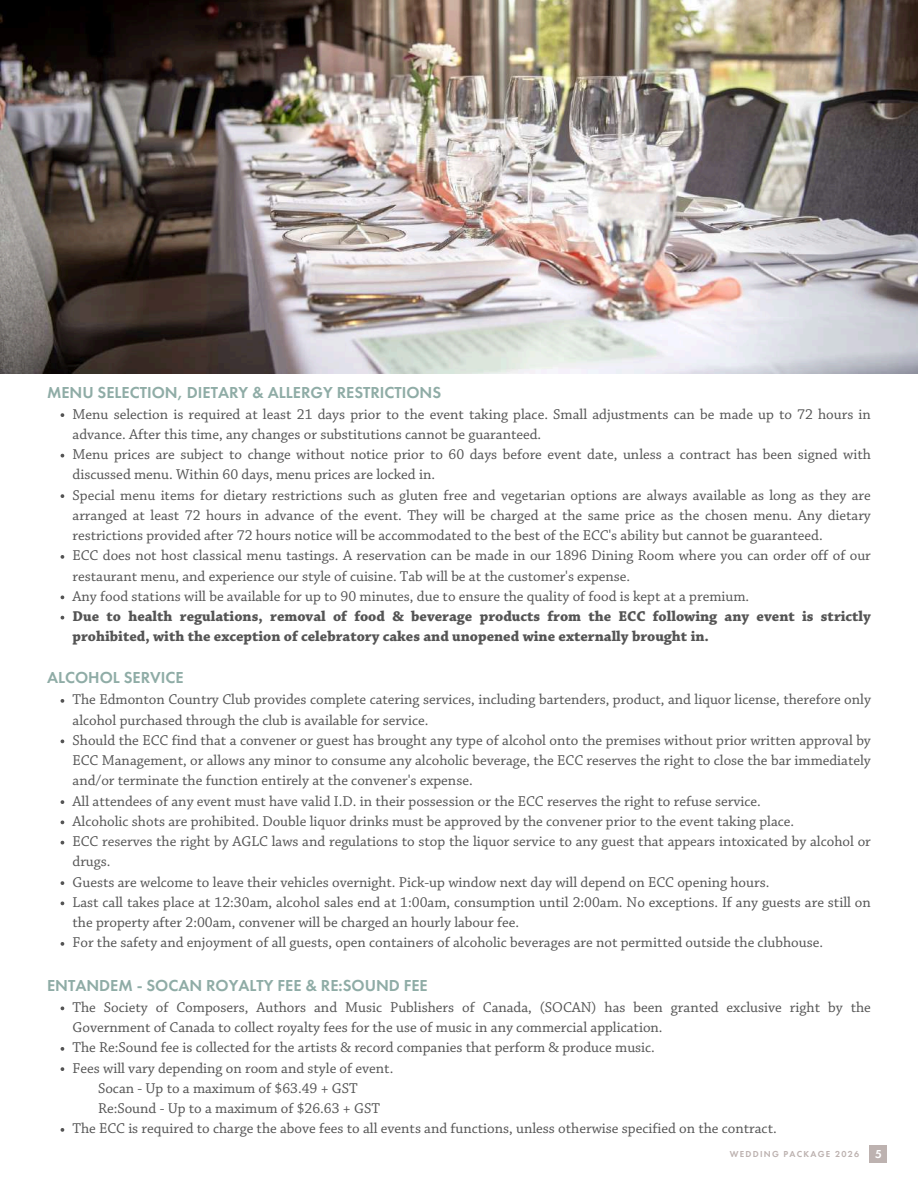
<style>
.page{position:relative;width:918px;height:1188px;background:#fff}
.page>*{position:absolute;margin:0;border:0;box-sizing:border-box;transform-origin:0 0}
.t1{font:600 16.5px "Futura PT";color:#8faca6}
.t2{font:15px/20.2px "Chaparral Pro";color:#545454}
.t3{font:700 15px/20.2px "Chaparral Pro";color:#545454}
.t4{font:600 12px "Futura PT";color:#fff}
.t5{font:600 9px "Futura PT";letter-spacing:.14em;color:#bdb2b0}
</style>
<div class="page">
<svg style="left:61px;top:413px;width:3px;height:4px"></svg>
<svg style="left:61px;top:454px;width:3px;height:4px"></svg>
<svg style="left:61px;top:494px;width:3px;height:4px"></svg>
<svg style="left:61px;top:555px;width:3px;height:4px"></svg>
<svg style="left:61px;top:616px;width:3px;height:4px"></svg>
<svg style="left:61px;top:699px;width:3px;height:4px"></svg>
<svg style="left:61px;top:800px;width:3px;height:4px"></svg>
<svg style="left:61px;top:841px;width:3px;height:4px"></svg>
<svg style="left:61px;top:881px;width:3px;height:4px"></svg>
<svg style="left:61px;top:942px;width:3px;height:4px"></svg>
<svg style="left:61px;top:1047px;width:3px;height:4px"></svg>
<svg style="left:61px;top:1067px;width:3px;height:4px"></svg>
<svg style="left:61px;top:1128px;width:3px;height:4px"></svg>
<div style="left:870px;top:1146px;width:17px;height:17px;background:#bdb2b0"></div>
<img style="left:0;top:0;width:918px;height:374px">
<p class="t1" style="left:47px;top:381px;width:396px">MENU SELECTION, DIETARY &amp; ALLERGY RESTRICTIONS</p>
<p class="t2" style="left:73px;top:405px;width:800px">Menu selection is required at least 21 days prior to the event taking place. Small adjustments can be made up to 72 hours in advance. After this time, any changes or substitutions cannot be guaranteed.<br>Menu prices are subject to change without notice prior to 60 days before event date, unless a contract has been signed with discussed menu. Within 60 days, menu prices are locked in.<br>Special menu items for dietary restrictions such as gluten free and vegetarian options are always available as long as they are arranged at least 72 hours in advance of the event. They will be charged at the same price as the chosen menu. Any dietary restrictions provided after 72 hours notice will be accommodated to the best of the ECC's ability but cannot be guaranteed.<br>ECC does not host classical menu tastings. A reservation can be made in our 1896 Dining Room where you can order off of our restaurant menu, and experience our style of cuisine. Tab will be at the customer's expense.<br>Any food stations will be available for up to 90 minutes, due to ensure the quality of food is kept at a premium.</p>
<p class="t3" style="left:73px;top:607px;width:800px">Due to health regulations, removal of food &amp; beverage products from the ECC following any event is strictly prohibited, with the exception of celebratory cakes and unopened wine externally brought in.</p>
<p class="t1" style="left:47px;top:667px;width:138px">ALCOHOL SERVICE</p>
<p class="t2" style="left:73px;top:691px;width:800px">The Edmonton Country Club provides complete catering services, including bartenders, product, and liquor license, therefore only alcohol purchased through the club is available for service.<br>Should the ECC find that a convener or guest has brought any type of alcohol onto the premises without prior written approval by ECC Management, or allows any minor to consume any alcoholic beverage, the ECC reserves the right to close the bar immediately and/or terminate the function entirely at the convener's expense.<br>All attendees of any event must have valid I.D. in their possession or the ECC reserves the right to refuse service.<br>Alcoholic shots are prohibited. Double liquor drinks must be approved by the convener prior to the event taking place.<br>ECC reserves the right by AGLC laws and regulations to stop the liquor service to any guest that appears intoxicated by alcohol or drugs.<br>Guests are welcome to leave their vehicles overnight. Pick-up window next day will depend on ECC opening hours.<br>Last call takes place at 12:30am, alcohol sales end at 1:00am, consumption until 2:00am. No exceptions. If any guests are still on the property after 2:00am, convener will be charged an hourly labour fee.<br>For the safety and enjoyment of all guests, open containers of alcoholic beverages are not permitted outside the clubhouse.</p>
<p class="t1" style="left:47px;top:975px;width:382px">ENTANDEM - SOCAN ROYALTY FEE &amp; RE:SOUND FEE</p>
<p class="t2" style="left:73px;top:998px;width:800px">The Society of Composers, Authors and Music Publishers of Canada, (SOCAN) has been granted exclusive right by the</p>
<p class="t2" style="left:73px;top:1018px;width:592px">Government of Canada to collect royalty fees for the use of music in any commercial application.</p>
<p class="t2" style="left:73px;top:1039px;width:584px">The Re:Sound fee is collected for the artists &amp; record companies that perform &amp; produce music.</p>
<p class="t2" style="left:73px;top:1059px;width:322px">Fees will vary depending on room and style of event.</p>
<p class="t2" style="left:98px;top:1079px;width:261px">Socan - Up to a maximum of $63.49 + GST</p>
<p class="t2" style="left:98px;top:1099px;width:283px">Re:Sound - Up to a maximum of $26.63 + GST</p>
<p class="t2" style="left:73px;top:1120px;width:706px">The ECC is required to charge the above fees to all events and functions, unless otherwise specified on the contract.</p>
<p class="t5" style="left:730px;top:1148px;width:131px">WEDDING PACKAGE 2026</p>
<p class="t4" style="left:875px;top:1147px;width:8px">5</p>
</div>
